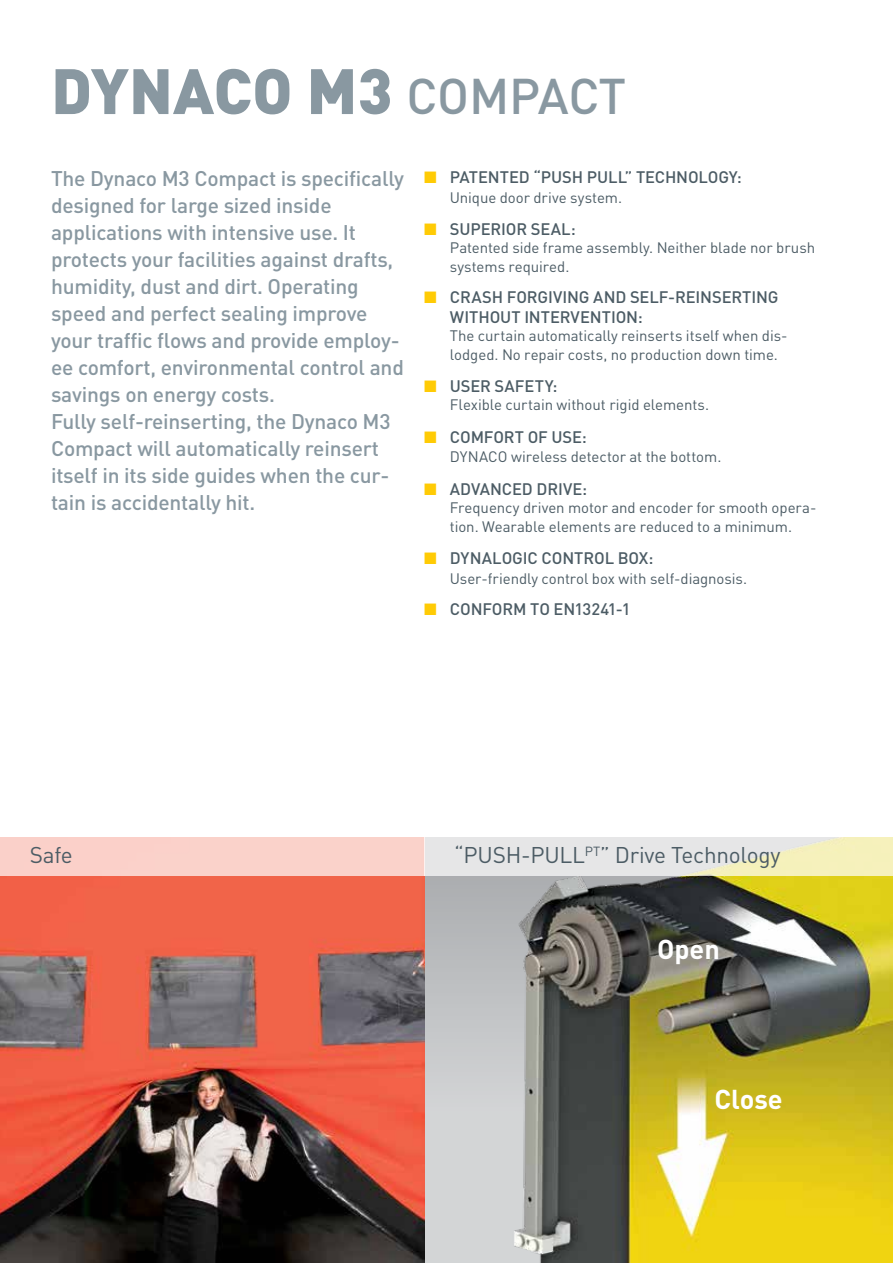
<style>
.page{position:relative;width:893px;height:1263px;background:#fff}
.page>*{position:absolute;margin:0;border:0;box-sizing:border-box;transform-origin:0 0}
.t1{font:900 63px "DINOT";color:#8998a1}
.t2{font:700 27px "DINOT";color:#fff}
.t3{font:22.5px "DINOT";letter-spacing:-.01em;color:#4c5c65}
.t4{font:500 21px/27px "DINOT";letter-spacing:-.01em;color:#8998a1}
.t5{font:500 16.5px/19.5px "DINOT";letter-spacing:-.005em;color:#4c5c65}
.t6{font:15px/19.5px "DINOT";letter-spacing:-.005em;color:#4c5c65}
.s1{font-weight:500;font-size:49.5px}
.s2{color:#ffcb05}
</style>
<div class="page">
<img style="left:0;top:876px;width:893px;height:387px">
<svg style="left:424px;top:838px;width:469px;height:38px;background:#eae9da"></svg>
<div style="left:0;top:838px;width:424px;height:38px;background:#fad2ca"></div>
<h1 class="t1" style="left:51px;top:49px;width:577px">DYNACO M3 <span class="s1">COMPACT</span></h1>
<p class="t4" style="left:51px;top:165px;width:354px">The Dynaco M3 Compact is specifically designed for large sized inside applications with intensive use. It protects your facilities against drafts, humidity, dust and dirt. Operating speed and perfect sealing improve your traffic flows and provide employ&shy;ee comfort, environmental control and savings on energy costs.<br>Fully self-reinserting, the Dynaco M3<br>Compact will automatically reinsert itself in its side guides when the cur&shy;tain is accidentally hit.</p>
<p class="t5" style="left:424px;top:167px;width:319px"><span class="s2">■</span> PATENTED “PUSH PULL” TECHNOLOGY:</p>
<p class="t6" style="left:450px;top:187px;width:174px">Unique door drive system.</p>
<p class="t5" style="left:424px;top:219px;width:153px"><span class="s2">■</span> SUPERIOR SEAL:</p>
<p class="t6" style="left:450px;top:238px;width:367px">Patented side frame assembly. Neither blade nor brush systems required.</p>
<p class="t5" style="left:450px;top:287px;width:330px;text-indent:-26px"><span class="s2">■</span> CRASH FORGIVING AND SELF-REINSERTING<br>WITHOUT INTERVENTION:</p>
<p class="t6" style="left:450px;top:325px;width:339px">The curtain automatically reinserts itself when dis&shy;lodged. No repair costs, no production down time.</p>
<p class="t5" style="left:424px;top:376px;width:135px"><span class="s2">■</span> USER SAFETY:</p>
<p class="t6" style="left:450px;top:395px;width:261px">Flexible curtain without rigid elements.</p>
<p class="t5" style="left:424px;top:427px;width:164px"><span class="s2">■</span> COMFORT OF USE:</p>
<p class="t6" style="left:450px;top:447px;width:273px">DYNACO wireless detector at the bottom.</p>
<p class="t5" style="left:424px;top:478px;width:164px"><span class="s2">■</span> ADVANCED DRIVE:</p>
<p class="t6" style="left:450px;top:497px;width:368px">Frequency driven motor and encoder for smooth opera&shy;tion. Wearable elements are reduced to a minimum.</p>
<p class="t5" style="left:424px;top:548px;width:231px"><span class="s2">■</span> DYNALOGIC CONTROL BOX:</p>
<p class="t6" style="left:450px;top:568px;width:299px">User-friendly control box with self-diagnosis.</p>
<p class="t5" style="left:424px;top:598px;width:208px"><span class="s2">■</span> CONFORM TO EN13241-1</p>
<p class="t3" style="left:30px;top:841px;width:45px">Safe</p>
<p class="t3" style="left:454px;top:841px;width:328px">“PUSH-PULL<sup>PT</sup>” Drive Technology</p>
<p class="t2" style="left:657px;top:932px;width:64px">Open</p>
<p class="t2" style="left:714px;top:1082px;width:70px">Close</p>
</div>
